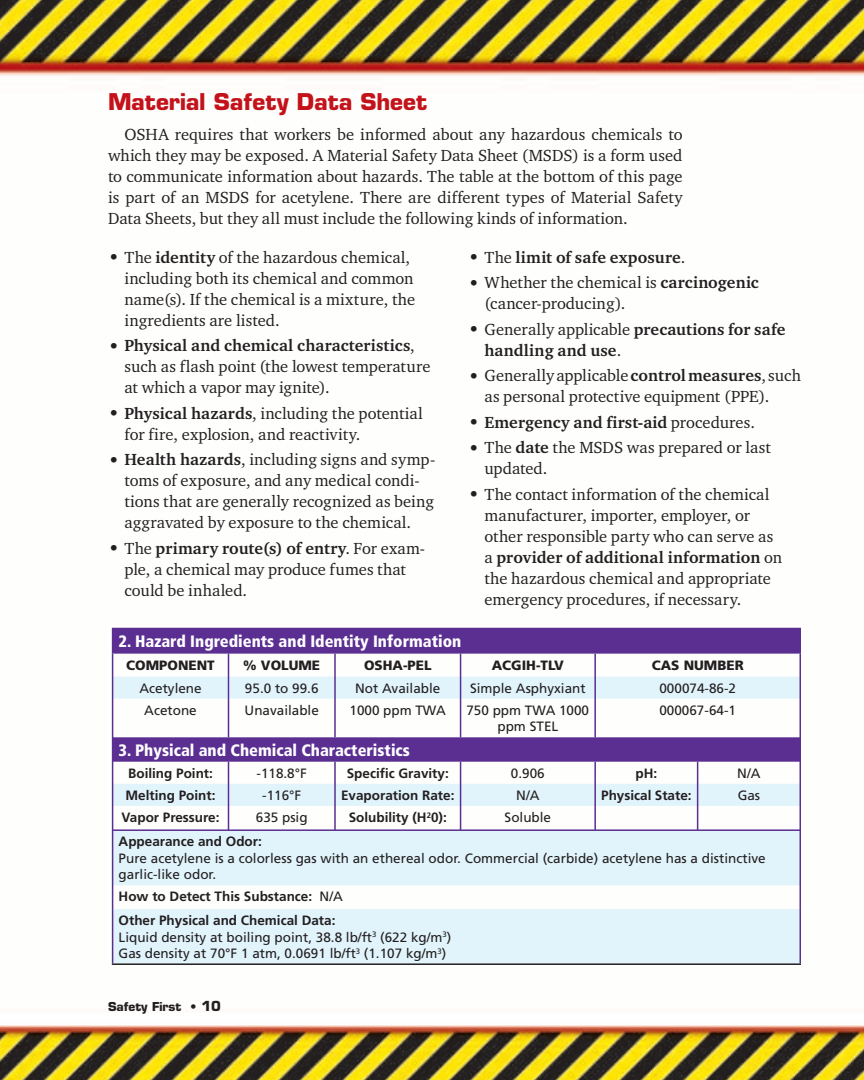
<style>
.page{position:relative;width:864px;height:1080px;background:#fff}
.page>*{position:absolute;margin:0;border:0;box-sizing:border-box;transform-origin:0 0}
.t1{font:700 22.5px "Eurostile LT Std";color:#c4121a}
.t2{font:16.5px/21px "Charter ITC Pro";color:#231f20}
.t3{font:700 16.5px/21px "Charter ITC Pro";letter-spacing:.01em;color:#231f20}
.t4{font:900 condensed 16.5px "Frutiger LT Std";color:#fff}
.t5{font:13.5px/16.5px "Frutiger LT Std";color:#231f20}
.t6{font:700 13.5px/23.7px "Frutiger LT Std";color:#231f20}
.t7{font:900 13.5px "Frutiger LT Std";color:#231f20}
.t8{font:700 12px "Eurostile LT Std";color:#231f20}
.s1{font-size:19.5px}
.s2{font-weight:700}
.s3{font-weight:400}
.s4{font-weight:400;font-size:19.5px}
.s5{font-size:13.5px}
</style>
<div class="page">
<img style="left:0;top:0;width:864px;height:1079px">
<svg style="left:113px;top:629px;width:687px;height:48px;fill:#5b2e91"></svg>
<svg style="left:113px;top:677px;width:687px;height:286px;fill:#e1f4fc"></svg>
<hr style="left:112px;top:628px;width:117px;height:1px;background:#5b2e91">
<hr style="left:229px;top:628px;width:572px;height:1px;background:#5b2e91">
<hr style="left:112px;top:652px;width:689px;height:2px;background:#5b2e91">
<hr style="left:112px;top:909px;width:1px;height:54px;background:#5b2e91">
<hr style="left:800px;top:909px;width:1px;height:54px;background:#5b2e91">
<hr style="left:112px;top:963px;width:586px;height:2px;background:#231f20">
<hr style="left:698px;top:963px;width:103px;height:2px;background:#231f20">
<hr style="left:112px;top:831px;width:1px;height:54px;background:#5b2e91">
<hr style="left:800px;top:831px;width:1px;height:54px;background:#5b2e91">
<svg style="left:112px;top:885px;width:1px;height:24px"></svg>
<svg style="left:800px;top:885px;width:1px;height:24px"></svg>
<hr style="left:334px;top:654px;width:2px;height:23px;background:#5b2e91">
<hr style="left:594px;top:654px;width:2px;height:23px;background:#5b2e91">
<svg style="left:112px;top:629px;width:1px;height:70px"></svg>
<svg style="left:228px;top:654px;width:1px;height:45px"></svg>
<hr style="left:334px;top:677px;width:2px;height:22px;background:#5b2e91">
<svg style="left:460px;top:654px;width:1px;height:45px"></svg>
<hr style="left:594px;top:677px;width:2px;height:22px;background:#5b2e91">
<svg style="left:800px;top:629px;width:1px;height:70px"></svg>
<hr style="left:112px;top:699px;width:1px;height:38px;background:#5b2e91">
<hr style="left:228px;top:699px;width:1px;height:38px;background:#5b2e91">
<hr style="left:334px;top:699px;width:2px;height:38px;background:#5b2e91">
<hr style="left:460px;top:699px;width:1px;height:38px;background:#5b2e91">
<hr style="left:594px;top:699px;width:2px;height:38px;background:#5b2e91">
<hr style="left:800px;top:699px;width:1px;height:38px;background:#5b2e91">
<hr style="left:334px;top:762px;width:2px;height:22px;background:#5b2e91">
<hr style="left:594px;top:762px;width:2px;height:22px;background:#5b2e91">
<hr style="left:334px;top:784px;width:2px;height:22px;background:#5b2e91">
<hr style="left:594px;top:784px;width:2px;height:22px;background:#5b2e91">
<svg style="left:112px;top:737px;width:1px;height:92px"></svg>
<svg style="left:228px;top:762px;width:1px;height:67px"></svg>
<hr style="left:334px;top:806px;width:2px;height:23px;background:#5b2e91">
<svg style="left:460px;top:762px;width:1px;height:67px"></svg>
<hr style="left:594px;top:806px;width:2px;height:23px;background:#5b2e91">
<svg style="left:697px;top:762px;width:1px;height:67px"></svg>
<svg style="left:800px;top:737px;width:1px;height:92px"></svg>
<hr style="left:112px;top:829px;width:586px;height:2px;background:#5b2e91">
<hr style="left:698px;top:829px;width:103px;height:2px;background:#5b2e91">
<h1 class="t1" style="left:108px;top:93px;width:321px">Material Safety Data Sheet</h1>
<p class="t2" style="left:108px;top:125px;width:576px;text-align:justify;text-indent:16px">OSHA requires that workers be informed about any hazardous chemicals to which they may be exposed. A Material Safety Data Sheet (MSDS) is a form used to communicate information about hazards. The table at the bottom of this page is part of an MSDS for acetylene. There are different types of Material Safety Data Sheets, but they all must include the following kinds of information.</p>
<p class="t2" style="left:125px;top:248px;width:292px;text-indent:-17px"><span class="s1">•</span> The <span class="s2">identity</span> of the hazardous chemical, including both its chemical and common name(s). If the chemical is a mixture, the ingredients are listed.</p>
<p class="t2" style="left:124px;top:336px;width:307px;text-indent:-16px"><span class="s1">•</span> <span class="s2">Physical and chemical characteristics</span>, such as flash point (the lowest temperature at which a vapor may ignite).</p>
<p class="t2" style="left:124px;top:404px;width:300px;text-indent:-16px"><span class="s1">•</span> <span class="s2">Physical hazards</span>, including the potential for fire, explosion, and reactivity.</p>
<p class="t2" style="left:124px;top:450px;width:312px;text-indent:-16px"><span class="s1">•</span> <span class="s2">Health hazards</span>, including signs and symp&shy;toms of exposure, and any medical condi&shy;tions that are generally recognized as being aggravated by exposure to the chemical.</p>
<p class="t2" style="left:125px;top:539px;width:302px;text-indent:-17px"><span class="s1">•</span> The <span class="s2">primary route(s) of entry</span>. For exam&shy;ple, a chemical may produce fumes that could be inhaled.</p>
<p class="t4" style="left:119px;top:634px;width:344px">2. Hazard Ingredients and Identity Information</p>
<p class="t7" style="left:126px;top:660px;width:90px">COMPONENT</p>
<p class="t7" style="left:243px;top:660px;width:78px">% VOLUME</p>
<p class="t7" style="left:364px;top:660px;width:69px">OSHA-PEL</p>
<p class="t7" style="left:492px;top:660px;width:74px">ACGIH-TLV</p>
<p class="t7" style="left:652px;top:660px;width:93px">CAS NUMBER</p>
<p class="t5" style="left:139px;top:681px;width:64px">Acetylene</p>
<p class="t5" style="left:245px;top:681px;width:75px">95.0 to 99.6</p>
<p class="t5" style="left:355px;top:681px;width:87px">Not Available</p>
<p class="t5" style="left:470px;top:681px;width:117px">Simple Asphyxiant</p>
<p class="t5" style="left:659px;top:681px;width:78px">000074-86-2</p>
<p class="t5" style="left:144px;top:703px;width:54px">Acetone</p>
<p class="t5" style="left:245px;top:703px;width:76px">Unavailable</p>
<p class="t5" style="left:350px;top:703px;width:98px">1000 ppm TWA</p>
<p class="t5" style="left:466px;top:703px;width:124px;text-align:center">750 ppm TWA 1000 ppm STEL</p>
<p class="t5" style="left:659px;top:703px;width:78px">000067-64-1</p>
<p class="t4" style="left:119px;top:743px;width:293px">3. Physical and Chemical Characteristics</p>
<p class="t6" style="left:128px;top:762px;width:86px">Boiling Point:</p>
<p class="t5" style="left:257px;top:766px;width:52px">-118.8°F</p>
<p class="t6" style="left:347px;top:762px;width:104px">Specific Gravity:</p>
<p class="t5" style="left:511px;top:766px;width:35px">0.906</p>
<p class="t6" style="left:636px;top:762px;width:23px">pH:</p>
<p class="t5" style="left:737px;top:766px;width:25px">N/A</p>
<p class="t6" style="left:126px;top:785px;width:92px">Melting Point:</p>
<p class="t5" style="left:262px;top:788px;width:41px">-116°F</p>
<p class="t6" style="left:341px;top:785px;width:115px">Evaporation Rate:</p>
<p class="t5" style="left:516px;top:788px;width:25px">N/A</p>
<p class="t6" style="left:601px;top:785px;width:92px">Physical State:</p>
<p class="t5" style="left:738px;top:788px;width:24px">Gas</p>
<p class="t6" style="left:122px;top:807px;width:99px">Vapor Pressure:</p>
<p class="t5" style="left:256px;top:810px;width:53px">635 psig</p>
<p class="t6" style="left:349px;top:807px;width:100px">Solubility (H<sup>2</sup>0):</p>
<p class="t5" style="left:505px;top:810px;width:48px">Soluble</p>
<p class="t6" style="left:119px;top:831px;width:145px">Appearance and Odor:</p>
<p class="t5" style="left:119px;top:851px;width:649px">Pure acetylene is a colorless gas with an ethereal odor. Commercial (carbide) acetylene has a distinctive garlic-like odor.</p>
<p class="t6" style="left:119px;top:886px;width:226px">How to Detect This Substance: <span class="s3">N/A<br></span>Other Physical and Chemical Data:</p>
<p class="t5" style="left:119px;top:930px;width:334px">Liquid density at boiling point, 38.8 lb/ft<sup>3</sup> (622 kg/m<sup>3</sup>)<br>Gas density at 70°F 1 atm, 0.0691 lb/ft<sup>3</sup> (1.107 kg/m<sup>3</sup>)</p>
<p class="t3" style="left:468px;top:248px;width:219px"><span class="s4">•</span> <span class="s3">The</span> limit of safe exposure<span class="s3">.</span></p>
<p class="t2" style="left:484px;top:274px;width:276px;text-indent:-16px"><span class="s1">•</span> Whether the chemical is <span class="s2">carcinogenic </span>(cancer-producing).</p>
<p class="t3" style="left:485px;top:320px;width:302px;text-indent:-17px"><span class="s4">•</span> <span class="s3">Generally applicable</span> precautions for safe handling and use<span class="s3">.</span></p>
<p class="t2" style="left:484px;top:367px;width:318px;text-indent:-16px"><span class="s1">•</span> Generally applicable <span class="s2">control measures</span>, such as personal protective equipment (PPE).</p>
<p class="t3" style="left:468px;top:413px;width:289px"><span class="s4">•</span> Emergency and first-aid <span class="s3">procedures.</span></p>
<p class="t2" style="left:485px;top:439px;width:288px;text-indent:-17px"><span class="s1">•</span> The <span class="s2">date</span> the MSDS was prepared or last updated.</p>
<p class="t2" style="left:484px;top:485px;width:299px;text-indent:-16px"><span class="s1">•</span> The contact information of the chemical manufacturer, importer, employer, or other responsible party who can serve as a <span class="s2">provider of additional information</span> on the hazardous chemical and appropriate emergency procedures, if necessary.</p>
<p class="t8" style="left:108px;top:1002px;width:114px">Safety First • <span class="s5">10</span></p>
</div>
